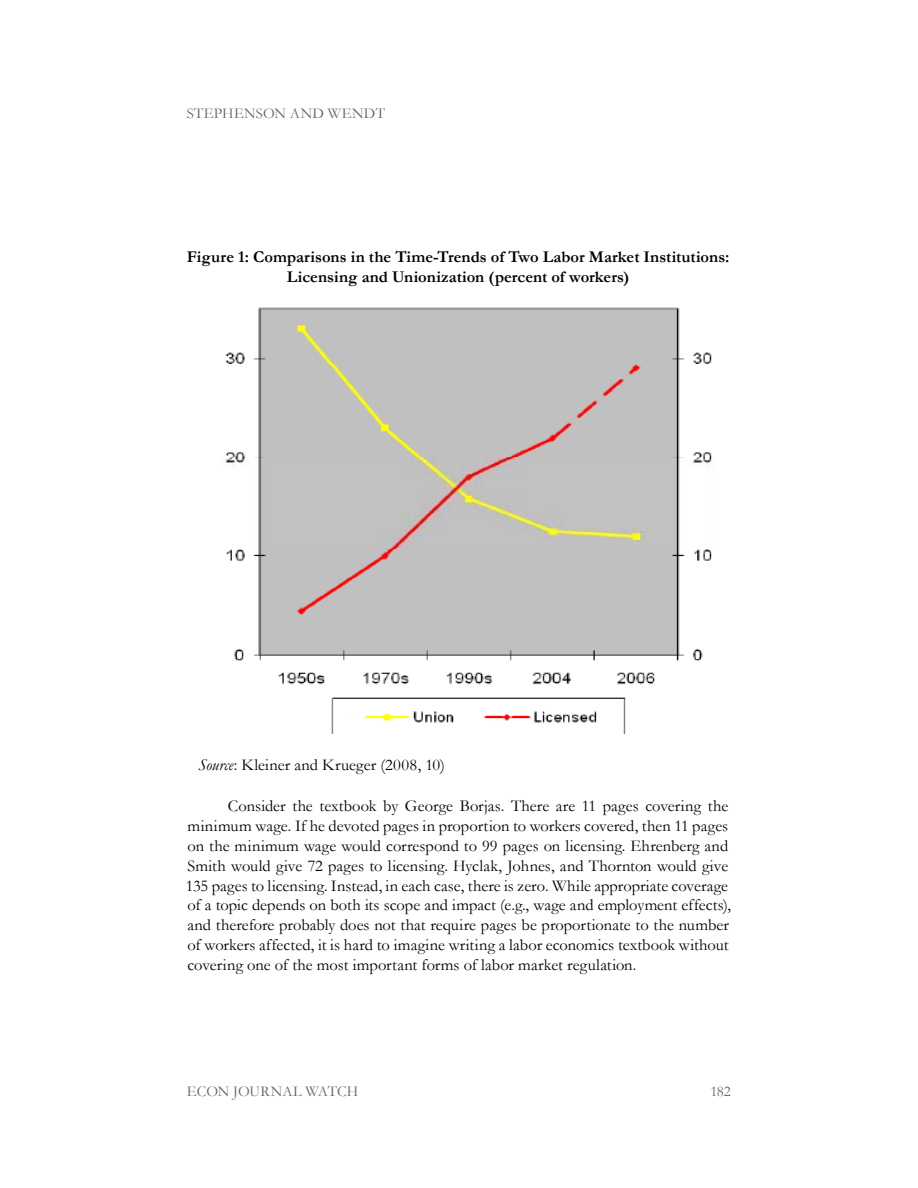
<style>
.page{position:relative;width:918px;height:1188px;background:#fff}
.page>*{position:absolute;margin:0;border:0;box-sizing:border-box;transform-origin:0 0}
.t1{font:16.5px/19.8px "Garamond";letter-spacing:-.005em;color:#000}
.t2{font:700 16.5px/19.8px "Garamond";color:#000;text-align:center}
.t3{font:16.5px "Garamond";letter-spacing:.025em;color:#000}
.t4{font:15px "Garamond";letter-spacing:.01em;color:#636467}
.s1{font-style:italic}
</style>
<div class="page">
<img style="left:225px;top:307px;width:487px;height:427px">
<p class="t4" style="left:187px;top:103px;width:200px">stephenson and wendt</p>
<p class="t2" style="left:187px;top:247px;width:544px">Figure 1: Comparisons in the Time-Trends of Two Labor Market Institutions:<br>Licensing and Unionization (percent of workers)</p>
<p class="t3" style="left:198px;top:754px;width:248px"><span class="s1">Source</span>: Kleiner and Krueger (2008, 10)</p>
<p class="t1" style="left:186px;top:796px;width:547px;text-indent:42px">Consider the textbook by George Borjas. There are 11 pages covering the minimum wage. If he devoted pages in proportion to workers covered, then 11 pages on the minimum wage would correspond to 99 pages on licensing. Ehrenberg and Smith would give 72 pages to licensing. Hyclak, Johnes, and Thornton would give 135 pages to licensing. Instead, in each case, there is zero. While appropriate coverage of a topic depends on both its scope and impact (e.g., wage and employment effects), and therefore probably does not that require pages be proportionate to the number of workers affected, it is hard to imagine writing a labor economics textbook without covering one of the most important forms of labor market regulation.</p>
<p class="t4" style="left:187px;top:1081px;width:198px">Econ Journal Watch</p>
<p class="t4" style="left:710px;top:1081px;width:22px">182</p>
</div>
